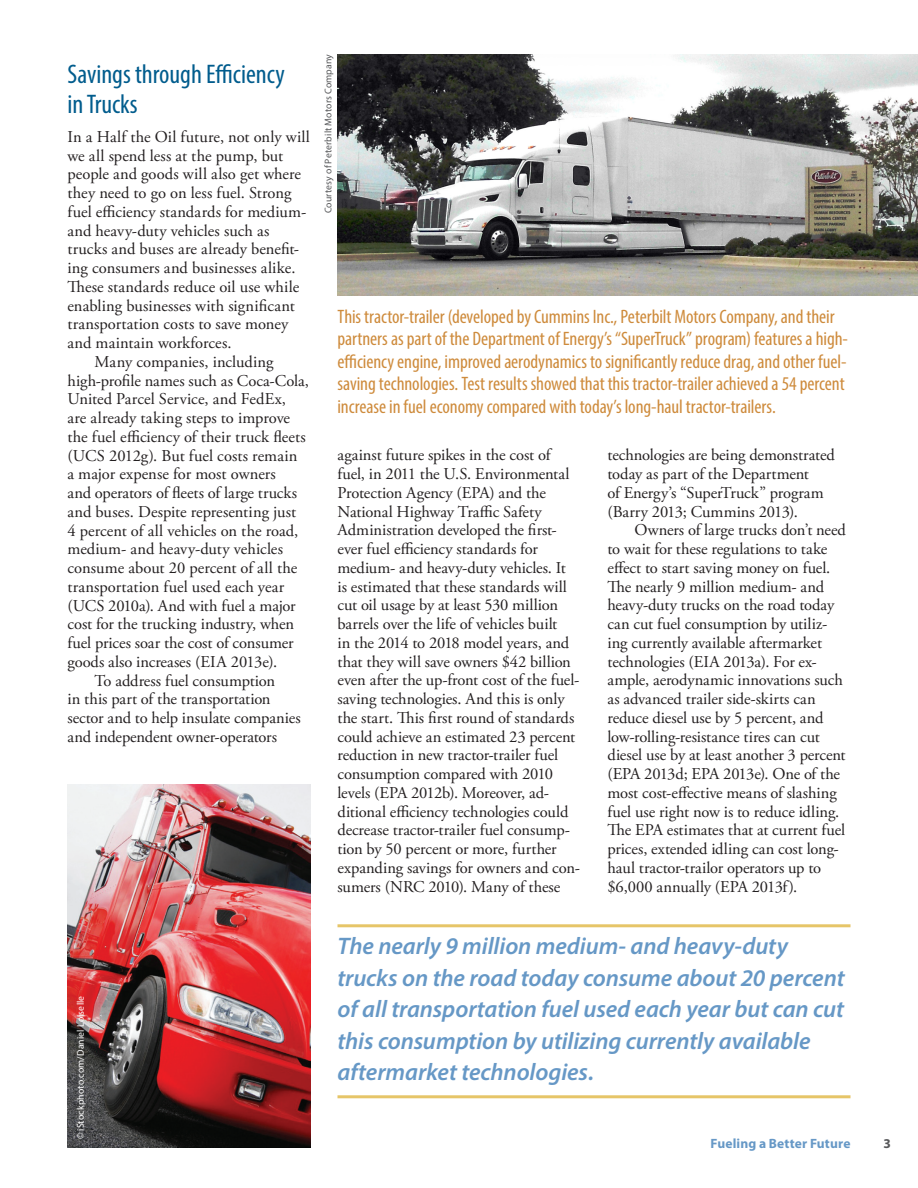
<style>
.page{position:relative;width:918px;height:1188px;background:#fff}
.page>*{position:absolute;margin:0;border:0;box-sizing:border-box;transform-origin:0 0}
.b_head{font:condensed 27px/30px "Myriad Pro";color:#015c8d}
.pullquote{font:italic 600 24px/31.5px "Myriad Pro";letter-spacing:-.005em;color:#6698c6}
.figure_caption{font:condensed 19.5px/22.5px "Myriad Pro";letter-spacing:-.005em;color:#ce8b3c}
.text_following{font:16.5px/18.8px "Adobe Garamond Pro";letter-spacing:-.005em;color:#231f20}
.text_first{font:16.5px/18.8px "Adobe Garamond Pro";letter-spacing:.005em;color:#231f20}
.t1{font:700 13.5px "Myriad Pro";letter-spacing:.01em;color:#6698c6}
.box_text_first{font:700 13.5px "Myriad Pro";color:#57585a}
.credit__legal{font:9.75px "Myriad Pro";letter-spacing:.015em;color:#57585a}
.credit__legal-2{font:9.75px "Myriad Pro";letter-spacing:.015em;color:#fff}
</style>
<div class="page">
<img style="left:68px;top:784px;width:242px;height:364px">
<img style="left:338px;top:54px;width:580px;height:242px">
<hr style="left:338px;top:924px;width:512px;height:3px;background:#e6c568">
<hr style="left:338px;top:1095px;width:512px;height:3px;background:#e6c568">
<p class="b_head" style="left:68px;top:59px;width:219px">Savings through Efficiency in Trucks</p>
<p class="text_first" style="left:68px;top:128px;width:244px">In a Half the Oil future, not only will we all spend less at the pump, but people and goods will also get where they need to go on less fuel. Strong fuel efficiency standards for medium&shy;and heavy-duty vehicles such as trucks and buses are already benefit&shy;ing consumers and businesses alike.<br>These standards reduce oil use while enabling businesses with significant transportation costs to save money and maintain workforces.</p>
<p class="text_following" style="left:68px;top:353px;width:243px;text-indent:27px">Many companies, including high-profile names such as Coca-Cola, United Parcel Service, and FedEx, are already taking steps to improve the fuel efficiency of their truck fleets (UCS 2012g). But fuel costs remain<br>a major expense for most owners<br>and operators of fleets of large trucks and buses. Despite representing just<br>4 percent of all vehicles on the road, medium- and heavy-duty vehicles consume about 20 percent of all the transportation fuel used each year (UCS 2010a). And with fuel a major cost for the trucking industry, when fuel prices soar the cost of consumer goods also increases (EIA 2013e).</p>
<p class="text_following" style="left:68px;top:671px;width:235px;text-indent:27px">To address fuel consumption<br>in this part of the transportation sector and to help insulate companies and independent owner-operators</p>
<p class="credit__legal" style="left:322px;top:213px;width:161px;rotate:-90deg">Courtesy of Peterbilt Motors Company</p>
<p class="figure_caption" style="left:338px;top:305px;width:512px">This tractor-trailer (developed by Cummins Inc., Peterbilt Motors Company, and their partners as part of the Department of Energy’s “SuperTruck” program) features a high&shy;efficiency engine, improved aerodynamics to significantly reduce drag, and other fuel&shy;saving technologies. Test results showed that this tractor-trailer achieved a 54 percent increase in fuel economy compared with today’s long-haul tractor-trailers.</p>
<p class="text_following" style="left:338px;top:446px;width:244px">against future spikes in the cost of fuel, in 2011 the U.S. Environmental Protection Agency (EPA) and the National Highway Traffic Safety Administration developed the first&shy;ever fuel efficiency standards for medium- and heavy-duty vehicles. It<br>is estimated that these standards will cut oil usage by at least 530 million barrels over the life of vehicles built<br>in the 2014 to 2018 model years, and that they will save owners $42 billion even after the up-front cost of the fuel&shy;saving technologies. And this is only the start. This first round of standards could achieve an estimated 23 percent reduction in new tractor-trailer fuel consumption compared with 2010 levels (EPA 2012b). Moreover, ad&shy;ditional efficiency technologies could decrease tractor-trailer fuel consump&shy;tion by 50 percent or more, further expanding savings for owners and con&shy;sumers (NRC 2010). Many of these</p>
<p class="text_following" style="left:608px;top:446px;width:229px">technologies are being demonstrated today as part of the Department<br>of Energy’s “SuperTruck” program (Barry 2013; Cummins 2013).</p>
<p class="text_following" style="left:608px;top:521px;width:240px;text-indent:27px">Owners of large trucks don’t need to wait for these regulations to take effect to start saving money on fuel.<br>The nearly 9 million medium- and heavy-duty trucks on the road today can cut fuel consumption by utiliz&shy;ing currently available aftermarket technologies (EIA 2013a). For ex&shy;ample, aerodynamic innovations such as advanced trailer side-skirts can reduce diesel use by 5 percent, and low-rolling-resistance tires can cut diesel use by at least another 3 percent (EPA 2013d; EPA 2013e). One of the most cost-effective means of slashing fuel use right now is to reduce idling.<br>The EPA estimates that at current fuel prices, extended idling can cost long&shy;haul tractor-trailor operators up to $6,000 annually (EPA 2013f).</p>
<p class="credit__legal-2" style="left:75px;top:1139px;width:144px;rotate:-90deg">©iStockphoto.com/Daniel Loiselle</p>
<p class="pullquote" style="left:338px;top:930px;width:509px">The nearly 9 million medium- and heavy-duty trucks on the road today consume about 20 percent of all transportation fuel used each year but can cut this consumption by utilizing currently available aftermarket technologies.</p>
<p class="t1" style="left:711px;top:1134px;width:142px">Fueling a Better Future</p>
<p class="box_text_first" style="left:884px;top:1134px;width:9px">3</p>
</div>
